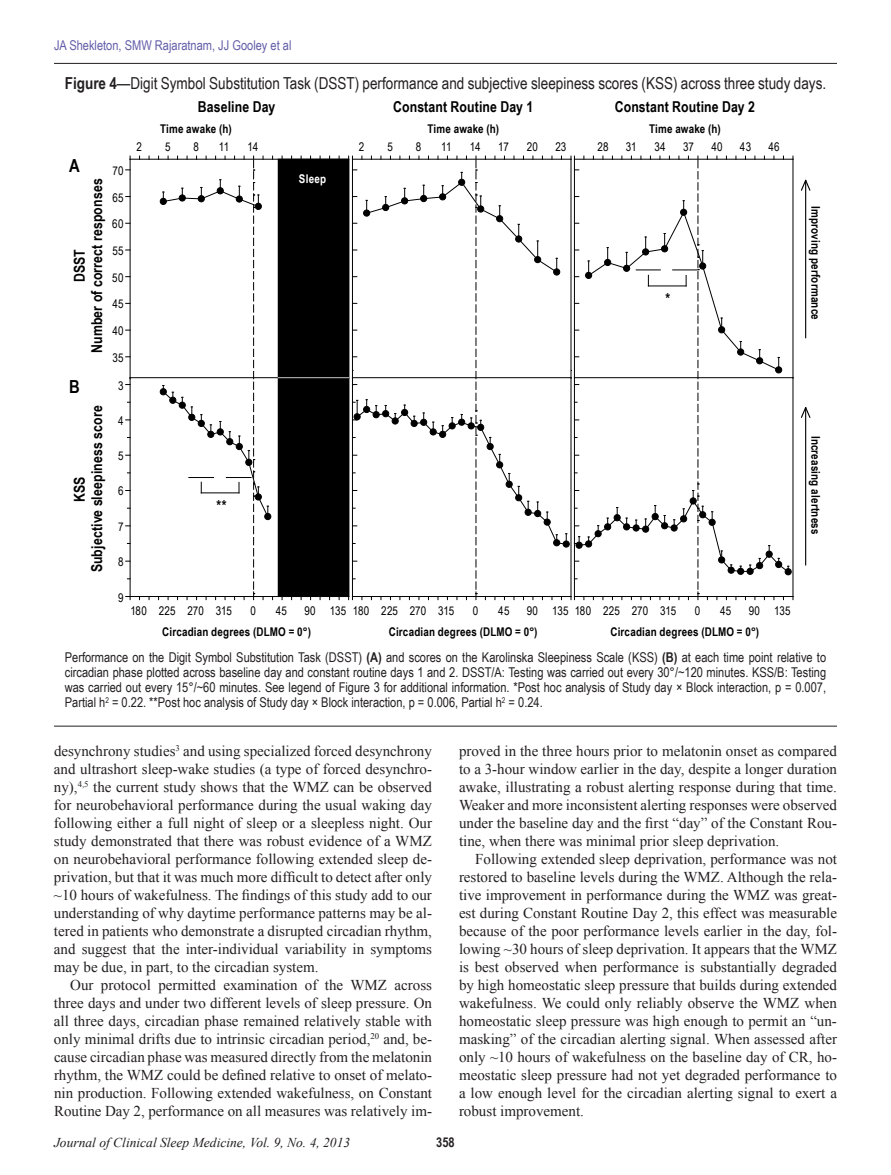
<style>
.page{position:relative;width:891px;height:1175px;background:#fff}
.page>*{position:absolute;margin:0;border:0;box-sizing:border-box;transform-origin:0 0}
.t1{font:700 18px "Arial Narrow";color:#000}
.t2{font:16.5px "Arial Narrow";color:#231f20}
.t3{font:15px/18px "Times New Roman";color:#231f20;text-align:justify}
.t4{font:700 15px/17.5px "Arial Narrow";letter-spacing:.01em;color:#000;text-align:center}
.t5{font:13.5px/15px "Arial Narrow";color:#231f20;text-align:justify}
.t6{font:italic 13.5px "Times New Roman";color:#231f20}
.t7{font:13.5px "Arial Narrow";color:#625ea9}
.t8{font:700 13.5px "Arial Narrow";color:#231f20}
.t9{font:700 12px "Arial Narrow";letter-spacing:.015em;color:#000}
.t10{font:12px "Arial Narrow";letter-spacing:.01em;color:#000}
.t11{font:700 12px "Arial Narrow";letter-spacing:.02em;color:#fff}
.s1{font-weight:700}
</style>
<div class="page">
<hr style="left:130px;top:596px;width:219px;height:1px;background:#000">
<hr style="left:130px;top:377px;width:148px;height:1px;background:#000">
<hr style="left:130px;top:377px;width:1px;height:219px;background:#000">
<svg style="left:126px;top:378px;width:5px;height:7px"></svg>
<hr style="left:805px;top:407px;width:1px;height:158px;background:#000">
<svg style="left:801px;top:407px;width:10px;height:12px"></svg>
<hr style="left:130px;top:159px;width:219px;height:1px;background:#000">
<hr style="left:130px;top:159px;width:1px;height:219px;background:#000">
<hr style="left:805px;top:180px;width:1px;height:158px;background:#000">
<svg style="left:801px;top:179px;width:10px;height:13px"></svg>
<div style="left:278px;top:159px;width:71px;height:218px;background:#000"></div>
<div style="left:278px;top:377px;width:71px;height:219px;background:#000"></div>
<svg style="left:348px;top:156px;width:446px;height:443px"></svg>
<svg style="left:158px;top:156px;width:115px;height:443px"></svg>
<hr style="left:278px;top:377px;width:71px;height:1px;background:#c8c8c8">
<hr style="left:54px;top:63px;width:783px;height:1px;background:#231f20">
<hr style="left:54px;top:725px;width:783px;height:1px;background:#231f20">
<p class="t7" style="left:54px;top:35px;width:239px">JA Shekleton, SMW Rajaratnam, JJ Gooley et al</p>
<p class="t2" style="left:65px;top:71px;width:763px"><span class="s1">Figure 4</span>—Digit Symbol Substitution Task (DSST) performance and subjective sleepiness scores (KSS) across three study days.</p>
<p class="t4" style="left:198px;top:97px;width:79px">Baseline Day</p>
<p class="t4" style="left:393px;top:97px;width:142px">Constant Routine Day 1</p>
<p class="t4" style="left:615px;top:97px;width:142px">Constant Routine Day 2</p>
<p class="t9" style="left:160px;top:120px;width:73px">Time awake (h)</p>
<p class="t9" style="left:427px;top:120px;width:73px">Time awake (h)</p>
<p class="t9" style="left:649px;top:120px;width:73px">Time awake (h)</p>
<p class="t1" style="left:69px;top:152px;width:12px">A</p>
<p class="t10" style="left:113px;top:162px;width:12px">70</p>
<p class="t4" style="left:70px;top:353px;width:176px;rotate:-90deg">DSST<br>Number of correct responses</p>
<p class="t10" style="left:112px;top:188px;width:13px">65</p>
<p class="t10" style="left:112px;top:215px;width:13px">60</p>
<p class="t10" style="left:112px;top:242px;width:13px">55</p>
<p class="t10" style="left:112px;top:269px;width:13px">50</p>
<p class="t10" style="left:112px;top:295px;width:13px">45</p>
<p class="t10" style="left:112px;top:322px;width:13px">40</p>
<p class="t10" style="left:112px;top:349px;width:13px">35</p>
<p class="t1" style="left:69px;top:373px;width:12px">B</p>
<p class="t4" style="left:70px;top:572px;width:168px;rotate:-90deg">KSS<br>Subjective sleepiness score</p>
<p class="t10" style="left:118px;top:376px;width:7px">3</p>
<p class="t10" style="left:118px;top:412px;width:7px">4</p>
<p class="t10" style="left:118px;top:447px;width:7px">5</p>
<p class="t10" style="left:118px;top:482px;width:7px">6</p>
<p class="t10" style="left:118px;top:518px;width:7px">7</p>
<p class="t10" style="left:118px;top:553px;width:7px">8</p>
<p class="t10" style="left:118px;top:588px;width:7px">9</p>
<p class="t10" style="left:137px;top:138px;width:7px">2</p>
<p class="t10" style="left:165px;top:138px;width:7px">5</p>
<p class="t10" style="left:194px;top:138px;width:7px">8</p>
<p class="t10" style="left:219px;top:138px;width:12px">11</p>
<p class="t10" style="left:247px;top:138px;width:12px">14</p>
<p class="t10" style="left:359px;top:138px;width:7px">2</p>
<p class="t10" style="left:387px;top:138px;width:7px">5</p>
<p class="t10" style="left:416px;top:138px;width:7px">8</p>
<p class="t10" style="left:441px;top:138px;width:12px">11</p>
<p class="t10" style="left:470px;top:138px;width:12px">14</p>
<p class="t10" style="left:498px;top:138px;width:12px">17</p>
<p class="t10" style="left:527px;top:138px;width:13px">20</p>
<p class="t10" style="left:555px;top:138px;width:13px">23</p>
<p class="t10" style="left:598px;top:138px;width:13px">28</p>
<p class="t10" style="left:626px;top:138px;width:12px">31</p>
<p class="t10" style="left:654px;top:138px;width:13px">34</p>
<p class="t10" style="left:683px;top:138px;width:12px">37</p>
<p class="t10" style="left:712px;top:138px;width:13px">40</p>
<p class="t10" style="left:740px;top:138px;width:13px">43</p>
<p class="t10" style="left:769px;top:138px;width:13px">46</p>
<p class="t11" style="left:299px;top:170px;width:29px">Sleep</p>
<p class="t4" style="left:217px;top:496px;width:11px">**</p>
<p class="t4" style="left:666px;top:289px;width:6px">*</p>
<p class="t10" style="left:130px;top:602px;width:103px">180 225 270 315</p>
<p class="t10" style="left:251px;top:602px;width:7px">0</p>
<p class="t10" style="left:276px;top:602px;width:13px">45</p>
<p class="t10" style="left:304px;top:602px;width:151px">90 135 180 225 270 315</p>
<p class="t10" style="left:473px;top:602px;width:7px">0</p>
<p class="t10" style="left:498px;top:602px;width:13px">45</p>
<p class="t10" style="left:527px;top:602px;width:151px">90 135 180 225 270 315</p>
<p class="t10" style="left:695px;top:602px;width:7px">0</p>
<p class="t10" style="left:720px;top:602px;width:13px">45</p>
<p class="t10" style="left:749px;top:602px;width:43px">90 135</p>
<p class="t9" style="left:162px;top:622px;width:150px">Circadian degrees (DLMO = 0°)</p>
<p class="t9" style="left:389px;top:622px;width:150px">Circadian degrees (DLMO = 0°)</p>
<p class="t9" style="left:611px;top:622px;width:150px">Circadian degrees (DLMO = 0°)</p>
<p class="t9" style="left:825px;top:206px;width:115px;rotate:90deg">Improving performance</p>
<p class="t9" style="left:825px;top:435px;width:100px;rotate:90deg">Increasing alertness</p>
<p class="t5" style="left:65px;top:649px;width:763px">Performance on the Digit Symbol Substitution Task (DSST) <span class="s1">(A)</span> and scores on the Karolinska Sleepiness Scale (KSS) <span class="s1">(B)</span> at each time point relative to circadian phase plotted across baseline day and constant routine days 1 and 2. DSST/A: Testing was carried out every 30°/~120 minutes. KSS/B: Testing was carried out every 15°/~60 minutes. See legend of Figure 3 for additional information. *Post hoc analysis of Study day × Block interaction, p = 0.007, Partial h<sup>2</sup> = 0.22. **Post hoc analysis of Study day × Block interaction, p = 0.006, Partial h<sup>2</sup> = 0.24.</p>
<p class="t3" style="left:54px;top:742px;width:380px">desynchrony studies<sup>3</sup> and using specialized forced desynchrony and ultrashort sleep-wake studies (a type of forced desynchro&shy;ny),<sup>4,5</sup> the current study shows that the WMZ can be observed for neurobehavioral performance during the usual waking day following either a full night of sleep or a sleepless night. Our study demonstrated that there was robust evidence of a WMZ on neurobehavioral performance following extended sleep de&shy;privation, but that it was much more difficult to detect after only ~10 hours of wakefulness. The findings of this study add to our understanding of why daytime performance patterns may be al&shy;tered in patients who demonstrate a disrupted circadian rhythm, and suggest that the inter-individual variability in symptoms may be due, in part, to the circadian system.</p>
<p class="t3" style="left:54px;top:976px;width:380px;text-indent:16px">Our protocol permitted examination of the WMZ across three days and under two different levels of sleep pressure. On all three days, circadian phase remained relatively stable with only minimal drifts due to intrinsic circadian period,<sup>20</sup> and, be&shy;cause circadian phase was measured directly from the melatonin rhythm, the WMZ could be defined relative to onset of melato&shy;nin production. Following extended wakefulness, on Constant Routine Day 2, performance on all measures was relatively im-</p>
<p class="t3" style="left:459px;top:742px;width:380px">proved in the three hours prior to melatonin onset as compared to a 3-hour window earlier in the day, despite a longer duration awake, illustrating a robust alerting response during that time.<br>Weaker and more inconsistent alerting responses were observed under the baseline day and the first “day” of the Constant Rou&shy;tine, when there was minimal prior sleep deprivation.</p>
<p class="t3" style="left:459px;top:850px;width:380px;text-indent:16px">Following extended sleep deprivation, performance was not restored to baseline levels during the WMZ. Although the rela&shy;tive improvement in performance during the WMZ was great&shy;est during Constant Routine Day 2, this effect was measurable because of the poor performance levels earlier in the day, fol&shy;lowing ~30 hours of sleep deprivation. It appears that the WMZ is best observed when performance is substantially degraded by high homeostatic sleep pressure that builds during extended wakefulness. We could only reliably observe the WMZ when homeostatic sleep pressure was high enough to permit an “un&shy;masking” of the circadian alerting signal. When assessed after only ~10 hours of wakefulness on the baseline day of CR, ho&shy;meostatic sleep pressure had not yet degraded performance to a low enough level for the circadian alerting signal to exert a robust improvement.</p>
<p class="t6" style="left:54px;top:1133px;width:298px">Journal of Clinical Sleep Medicine, Vol. 9, No. 4, 2013</p>
<p class="t8" style="left:436px;top:1132px;width:20px">358</p>
</div>
